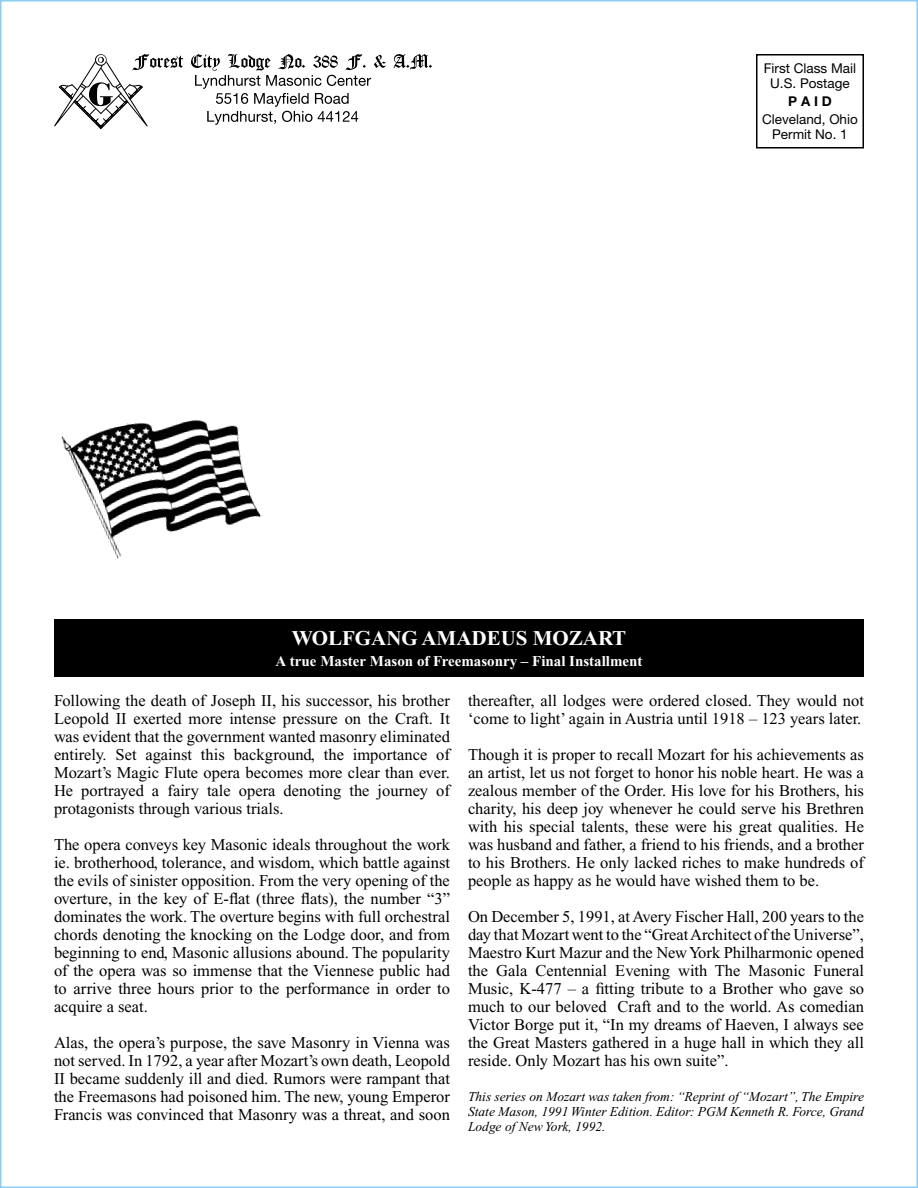
<style>
.page{position:relative;width:918px;height:1188px;background:#fff}
.page>*{position:absolute;margin:0;border:0;box-sizing:border-box;transform-origin:0 0}
.t1{font:700 21px "Times New Roman";color:#fff}
.t2{font:16.5px/18px "Times New Roman";color:#000;text-align:justify}
.t3{font:700 15px "Times New Roman";color:#fff}
.t4{font:italic 13.5px/15px "Times New Roman";color:#000;text-align:justify}
.t5{font:13.5px/15px "Helvetica Neue";color:#000;text-align:center}
.t6{font:700 13.5px "Helvetica Neue";color:#000}
</style>
<div class="page">
<img style="left:62px;top:419px;width:200px;height:140px">
<div style="left:756px;top:54px;width:108px;height:94px;border:2px solid #000"></div>
<svg style="left:54px;top:54px;width:378px;height:75px"></svg>
<div style="left:54px;top:619px;width:810px;height:57px;background:#000"></div>
<p class="t5" style="left:764px;top:60px;width:94px">First Class Mail<br>U.S. Postage</p>
<p class="t6" style="left:788px;top:92px;width:45px">P A I D</p>
<p class="t5" style="left:762px;top:111px;width:97px">Cleveland, Ohio<br>Permit No. 1</p>
<p class="t1" style="left:292px;top:627px;width:336px">WOLFGANG AMADEUS MOZART</p>
<p class="t3" style="left:275px;top:653px;width:369px">A true Master Mason of Freemasonry – Final Installment</p>
<p class="t2" style="left:54px;top:692px;width:398px">Following the death of Joseph II, his successor, his brother Leopold II exerted more intense pressure on the Craft. It was evident that the government wanted masonry eliminated entirely. Set against this background, the importance of Mozart’s Magic Flute opera becomes more clear than ever.<br>He portrayed a fairy tale opera denoting the journey of protagonists through various trials.</p>
<p class="t2" style="left:54px;top:836px;width:398px">The opera conveys key Masonic ideals throughout the work ie. brotherhood, tolerance, and wisdom, which battle against the evils of sinister opposition. From the very opening of the overture, in the key of E-flat (three flats), the number “3” dominates the work. The overture begins with full orchestral chords denoting the knocking on the Lodge door, and from beginning to end, Masonic allusions abound. The popularity of the opera was so immense that the Viennese public had to arrive three hours prior to the performance in order to acquire a seat.</p>
<p class="t2" style="left:54px;top:1034px;width:398px">Alas, the opera’s purpose, the save Masonry in Vienna was not served. In 1792, a year after Mozart’s own death, Leopold II became suddenly ill and died. Rumors were rampant that the Freemasons had poisoned him. The new, young Emperor Francis was convinced that Masonry was a threat, and soon</p>
<p class="t2" style="left:468px;top:692px;width:397px">thereafter, all lodges were ordered closed. They would not ‘come to light’ again in Austria until 1918 – 123 years later.</p>
<p class="t2" style="left:468px;top:746px;width:398px">Though it is proper to recall Mozart for his achievements as an artist, let us not forget to honor his noble heart. He was a zealous member of the Order. His love for his Brothers, his charity, his deep joy whenever he could serve his Brethren with his special talents, these were his great qualities. He was husband and father, a friend to his friends, and a brother to his Brothers. He only lacked riches to make hundreds of people as happy as he would have wished them to be.</p>
<p class="t2" style="left:468px;top:908px;width:398px">On December 5, 1991, at Avery Fischer Hall, 200 years to the day that Mozart went to the “Great Architect of the Universe”, Maestro Kurt Mazur and the New York Philharmonic opened the Gala Centennial Evening with The Masonic Funeral Music, K-477 – a fitting tribute to a Brother who gave so much to our beloved Craft and to the world. As comedian Victor Borge put it, “In my dreams of Haeven, I always see the Great Masters gathered in a huge hall in which they all reside. Only Mozart has his own suite”.</p>
<p class="t4" style="left:468px;top:1089px;width:398px">This series on Mozart was taken from: “Reprint of “Mozart”, The Empire State Mason, 1991 Winter Edition. Editor: PGM Kenneth R. Force, Grand Lodge of NewYork, 1992.</p>
</div>
